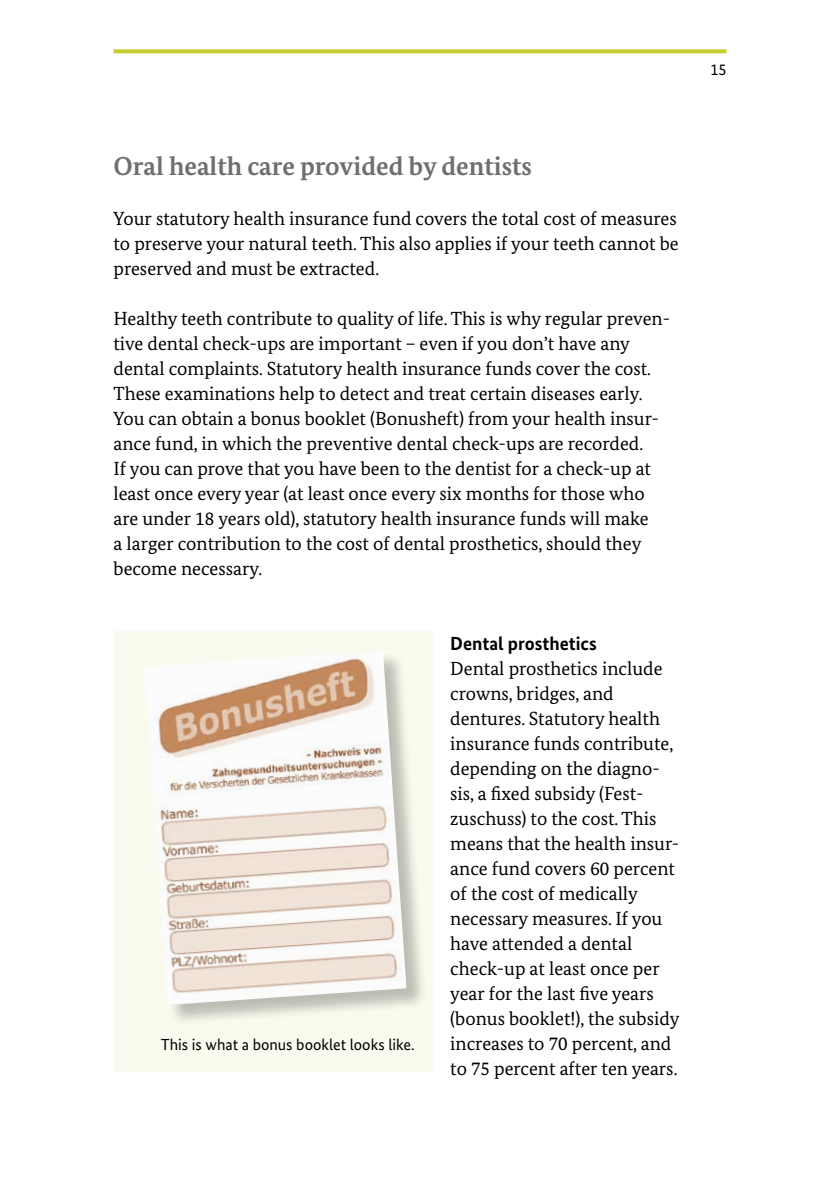
<style>
.page{position:relative;width:840px;height:1191px;background:#fff}
.page>*{position:absolute;margin:0;border:0;box-sizing:border-box;transform-origin:0 0}
.H2_Zwischenüberschrift{font:700 26px "Bundes Serif";color:#6f6f6e}
.P_Fließtext_Serif{font:19px/25px "Bundes Serif";color:#000}
.P_Fließtext_Serif-2{font:700 19px "Bundes Sans";color:#000}
.t1{font:16px "Bundes Sans";color:#000}
</style>
<div class="page">
<svg style="left:113px;top:49px;width:613px;height:4px;background:#cad140"></svg>
<div style="left:113px;top:632px;width:320px;height:440px;background:#fafaee"></div>
<div style="left:145px;top:651px;width:283px;height:375px;background:#000;opacity:.25"></div>
<img style="left:144px;top:651px;width:262px;height:354px">
<p class="t1" style="left:710px;top:60px;width:17px">15</p>
<h2 class="H2_Zwischenüberschrift" style="left:113px;top:150px;width:420px">Oral health care provided by dentists</h2>
<p class="P_Fließtext_Serif" style="left:113px;top:206px;width:566px;text-align:justify">Your statutory health insurance fund covers the total cost of measures to preserve your natural teeth. This also applies if your teeth cannot be preserved and must be extracted.</p>
<p class="P_Fließtext_Serif" style="left:113px;top:306px;width:558px">Healthy teeth contribute to quality of life. This is why regular preven&shy;tive dental check-ups are important – even if you don’t have any dental complaints. Statutory health insurance funds cover the cost.<br>These examinations help to detect and treat certain diseases early.<br>You can obtain a bonus booklet (Bonusheft) from your health insur&shy;ance fund, in which the preventive dental check-ups are recorded.<br>If you can prove that you have been to the dentist for a check-up at least once every year (at least once every six months for those who are under 18 years old), statutory health insurance funds will make<br>a larger contribution to the cost of dental prosthetics, should they become necessary.</p>
<p class="t1" style="left:161px;top:1035px;width:255px">This is what a bonus booklet looks like.</p>
<p class="P_Fließtext_Serif-2" style="left:450px;top:632px;width:148px">Dental prosthetics</p>
<p class="P_Fließtext_Serif" style="left:450px;top:656px;width:231px">Dental prosthetics include crowns, bridges, and dentures. Statutory health insurance funds contribute, depending on the diagno&shy;sis, a fixed subsidy (Fest&shy;zuschuss) to the cost. This means that the health insur&shy;ance fund covers 60 percent of the cost of medically necessary measures. If you have attended a dental check-up at least once per year for the last five years (bonus booklet!), the subsidy increases to 70 percent, and to 75 percent after ten years.</p>
</div>
